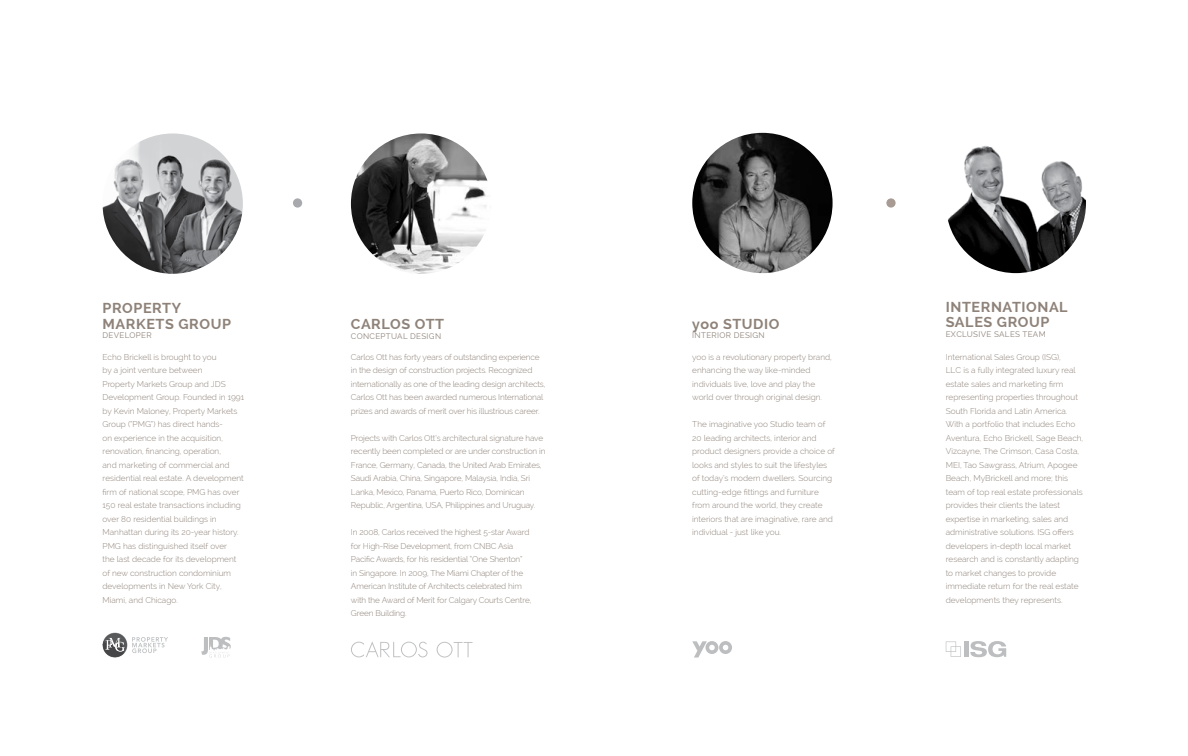
<style>
.page{position:relative;width:1188px;height:756px;background:#fff}
.page>*{position:absolute;margin:0;border:0;box-sizing:border-box;transform-origin:0 0}
.t1{font:700 14.4px/15.4px "Raleway";letter-spacing:.04em;color:#8e8279}
.t2{font:300 8.25px/13.5px "Raleway";color:#8e8279}
.t3{font:8.02px "Raleway";letter-spacing:.04em;color:#8e8279}
</style>
<div class="page">
<div style="left:293px;top:198px;width:9px;height:10px;background:#a7a9ac;border-radius:50%"></div>
<svg style="left:351px;top:641px;width:76px;height:16px"></svg>
<svg style="left:437px;top:642px;width:36px;height:16px"></svg>
<img style="left:351px;top:133px;width:140px;height:141px;border-radius:70px">
<img style="left:103px;top:133px;width:140px;height:141px;border-radius:70px">
<div style="left:103px;top:633px;width:24px;height:25px;background:#b3b5b6;border-radius:50%"></div>
<div style="left:103px;top:633px;width:24px;height:24px;background:#58595b;border-radius:50%"></div>
<svg style="left:103px;top:638px;width:22px;height:19px"></svg>
<svg style="left:132px;top:637px;width:36px;height:16px"></svg>
<svg style="left:201px;top:637px;width:30px;height:21px"></svg>
<svg style="left:886px;top:198px;width:10px;height:10px"></svg>
<hr style="left:964px;top:642px;width:4px;height:15px;background:#bcbec0">
<svg style="left:970px;top:641px;width:36px;height:16px"></svg>
<svg style="left:946px;top:641px;width:15px;height:16px"></svg>
<svg style="left:692px;top:641px;width:40px;height:17px"></svg>
<img style="left:946px;top:133px;width:140px;height:140px;border-radius:70px">
<img style="left:692px;top:133px;width:141px;height:140px;border-radius:70px">
<h1 class="t1" style="left:103px;top:302px;width:130px">PROPERTY<br>MARKETS GROUP</h1>
<p class="t3" style="left:103px;top:331px;width:51px">DEVELOPER</p>
<p class="t2" style="left:103px;top:351px;width:143px">Echo Brickell is brought to you<br>by a joint venture between<br>Property Markets Group and JDS Development Group. Founded in 1991 by Kevin Maloney, Property Markets Group (“PMG”) has direct hands-<br>on experience in the acquisition, renovation, financing, operation,<br>and marketing of commercial and residential real estate. A development firm of national scope, PMG has over 150 real estate transactions including over 80 residential buildings in Manhattan during its 20-year history.<br>PMG has distinguished itself over<br>the last decade for its development of new construction condominium developments in New York City, Miami, and Chicago.</p>
<h1 class="t1" style="left:351px;top:318px;width:95px">CARLOS OTT</h1>
<p class="t3" style="left:351px;top:331px;width:92px">CONCEPTUAL DESIGN</p>
<p class="t2" style="left:351px;top:351px;width:196px">Carlos Ott has forty years of outstanding experience in the design of construction projects. Recognized internationally as one of the leading design architects, Carlos Ott has been awarded numerous International prizes and awards of merit over his illustrious career.</p>
<p class="t2" style="left:351px;top:432px;width:196px">Projects with Carlos Ott’s architectural signature have recently been completed or are under construction in France, Germany, Canada, the United Arab Emirates, Saudi Arabia, China, Singapore, Malaysia, India, Sri Lanka, Mexico, Panama, Puerto Rico, Dominican Republic, Argentina, USA, Philippines and Uruguay.</p>
<p class="t2" style="left:351px;top:526px;width:182px">In 2008, Carlos received the highest 5-star Award for High-Rise Development, from CNBC Asia Pacific Awards, for his residential “One Shenton”<br>in Singapore. In 2009, The Miami Chapter of the American Institute of Architects celebrated him with the Award of Merit for Calgary Courts Centre, Green Building.</p>
<h1 class="t1" style="left:692px;top:317px;width:89px">yoo STUDIO</h1>
<p class="t3" style="left:692px;top:331px;width:74px">INTERIOR DESIGN</p>
<p class="t2" style="left:692px;top:351px;width:141px">yoo is a revolutionary property brand, enhancing the way like-minded individuals live, love and play the world over through original design.</p>
<p class="t2" style="left:692px;top:418px;width:144px">The imaginative yoo Studio team of 20 leading architects, interior and product designers provide a choice of looks and styles to suit the lifestyles of today’s modern dwellers. Sourcing cutting-edge fittings and furniture from around the world, they create interiors that are imaginative, rare and individual - just like you.</p>
<h1 class="t1" style="left:946px;top:301px;width:124px">INTERNATIONAL<br>SALES GROUP</h1>
<p class="t3" style="left:946px;top:329px;width:102px">EXCLUSIVE SALES TEAM</p>
<p class="t2" style="left:946px;top:350px;width:139px">International Sales Group (ISG),<br>LLC is a fully integrated luxury real estate sales and marketing firm representing properties throughout South Florida and Latin America.<br>With a portfolio that includes Echo Aventura, Echo Brickell, Sage Beach, Vizcayne, The Crimson, Casa Costa, MEI, Tao Sawgrass, Atrium, Apogee Beach, MyBrickell and more; this team of top real estate professionals provides their clients the latest expertise in marketing, sales and administrative solutions. ISG offers developers in-depth local market research and is constantly adapting to market changes to provide immediate return for the real estate developments they represents.</p>
</div>
